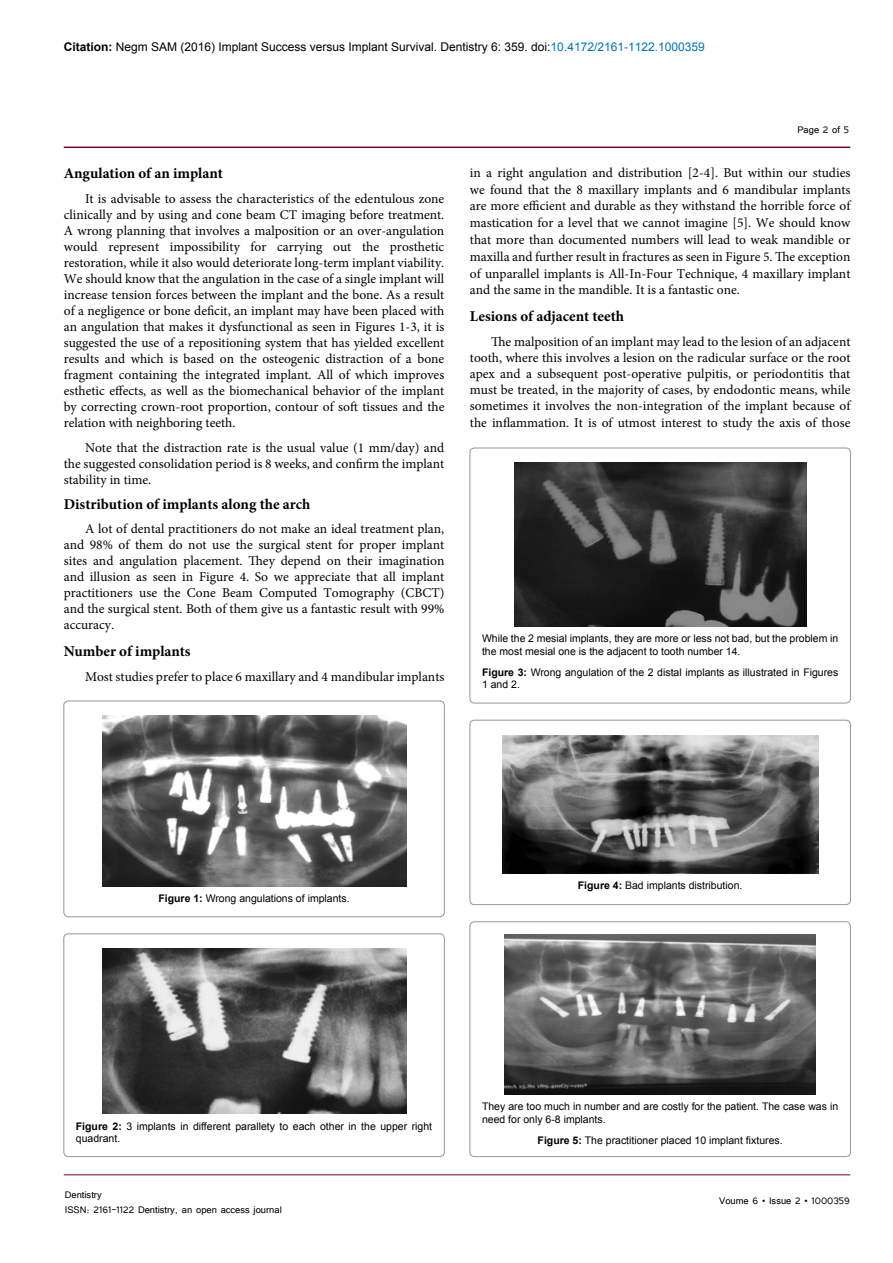
<style>
.page{position:relative;width:893px;height:1263px;background:#fff}
.page>*{position:absolute;margin:0;border:0;box-sizing:border-box;transform-origin:0 0}
.t1{font:700 15px "Minion Pro";color:#000}
.t2{font:13.5px/16px "Minion Pro";color:#000;text-align:justify}
.t3{font:12px "Arial";color:#000}
.t4{font:12px/14.4px "Tunga";color:#000}
.t5{font:10.5px/12.6px "Arial";color:#000}
.s1{font-weight:700}
.s2{color:#0072bc}
</style>
<div class="page">
<hr style="left:64px;top:147px;width:786px;height:1px;background:#7a031b">
<hr style="left:64px;top:1174px;width:786px;height:1px;background:#7a031b">
<div style="left:64px;top:701px;width:380px;height:216px;border:1px solid #939598;border-radius:4px"></div>
<img style="left:102px;top:715px;width:304px;height:171px">
<div style="left:64px;top:934px;width:380px;height:222px;border:1px solid #939598;border-radius:4px"></div>
<img style="left:102px;top:948px;width:304px;height:165px">
<div style="left:470px;top:448px;width:380px;height:255px;border:1px solid #939598;border-radius:4px"></div>
<img style="left:514px;top:463px;width:292px;height:163px">
<div style="left:470px;top:922px;width:380px;height:234px;border:1px solid #939598;border-radius:4px"></div>
<img style="left:505px;top:934px;width:311px;height:160px">
<div style="left:470px;top:720px;width:380px;height:185px;border:1px solid #939598;border-radius:4px"></div>
<img style="left:502px;top:735px;width:316px;height:138px">
<p class="t3" style="left:64px;top:39px;width:642px"><span class="s1">Citation:</span> Negm SAM (2016) Implant Success versus Implant Survival. Dentistry 6: 359. doi:<span class="s2">10.4172/2161-1122.1000359</span></p>
<p class="t4" style="left:797px;top:122px;width:53px">Page 2 of 5</p>
<p class="t1" style="left:64px;top:162px;width:161px">Angulation of an implant</p>
<p class="t2" style="left:64px;top:190px;width:382px;text-indent:21px">It is advisable to assess the characteristics of the edentulous zone clinically and by using and cone beam CT imaging before treatment.<br>A wrong planning that involves a malposition or an over-angulation would represent impossibility for carrying out the prosthetic restoration, while it also would deteriorate long-term implant viability.<br>We should know that the angulation in the case of a single implant will increase tension forces between the implant and the bone. As a result of a negligence or bone deficit, an implant may have been placed with an angulation that makes it dysfunctional as seen in Figures 1-3, it is suggested the use of a repositioning system that has yielded excellent results and which is based on the osteogenic distraction of a bone fragment containing the integrated implant. All of which improves esthetic effects, as well as the biomechanical behavior of the implant by correcting crown-root proportion, contour of soft tissues and the relation with neighboring teeth.</p>
<p class="t2" style="left:64px;top:440px;width:382px;text-indent:21px">Note that the distraction rate is the usual value (1 mm/day) and the suggested consolidation period is 8 weeks, and confirm the implant stability in time.</p>
<p class="t1" style="left:64px;top:493px;width:248px">Distribution of implants along the arch</p>
<p class="t2" style="left:64px;top:521px;width:382px;text-indent:21px">A lot of dental practitioners do not make an ideal treatment plan, and 98% of them do not use the surgical stent for proper implant sites and angulation placement. They depend on their imagination and illusion as seen in Figure 4. So we appreciate that all implant practitioners use the Cone Beam Computed Tomography (CBCT) and the surgical stent. Both of them give us a fantastic result with 99% accuracy.</p>
<p class="t1" style="left:64px;top:640px;width:128px">Number of implants</p>
<p class="t2" style="left:85px;top:668px;width:361px">Most studies prefer to place 6 maxillary and 4 mandibular implants</p>
<p class="t2" style="left:470px;top:164px;width:382px;line-height:16.8px">in a right angulation and distribution [2-4]. But within our studies we found that the 8 maxillary implants and 6 mandibular implants are more efficient and durable as they withstand the horrible force of mastication for a level that we cannot imagine [5]. We should know that more than documented numbers will lead to weak mandible or maxilla and further result in fractures as seen in Figure 5. The exception of unparallel implants is All-In-Four Technique, 4 maxillary implant and the same in the mandible. It is a fantastic one.</p>
<p class="t1" style="left:470px;top:306px;width:156px">Lesions of adjacent teeth</p>
<p class="t2" style="left:470px;top:333px;width:382px;text-indent:21px">The malposition of an implant may lead to the lesion of an adjacent tooth, where this involves a lesion on the radicular surface or the root apex and a subsequent post-operative pulpitis, or periodontitis that must be treated, in the majority of cases, by endodontic means, while sometimes it involves the non-integration of the implant because of the inflammation. It is of utmost interest to study the axis of those</p>
<p class="t5" style="left:482px;top:632px;width:358px">While the 2 mesial implants, they are more or less not bad, but the problem in the most mesial one is the adjacent to tooth number 14.</p>
<p class="t5" style="left:482px;top:666px;width:358px"><span class="s1">Figure 3:</span> Wrong angulation of the 2 distal implants as illustrated in Figures<br>1 and 2.</p>
<p class="t5" style="left:158px;top:892px;width:193px"><span class="s1">Figure 1:</span> Wrong angulations of implants.</p>
<p class="t5" style="left:578px;top:879px;width:166px"><span class="s1">Figure 4:</span> Bad implants distribution.</p>
<p class="t5" style="left:76px;top:1120px;width:358px"><span class="s1">Figure 2:</span> 3 implants in different parallety to each other in the upper right quadrant.</p>
<p class="t4" style="left:65px;top:1187px;width:219px">Dentistry<br>ISSN: 2161-1122 Dentistry, an open access journal</p>
<p class="t5" style="left:482px;top:1100px;width:358px">They are too much in number and are costly for the patient. The case was in need for only 6-8 implants.</p>
<p class="t5" style="left:538px;top:1134px;width:247px"><span class="s1">Figure 5:</span> The practitioner placed 10 implant fixtures.</p>
<p class="t4" style="left:719px;top:1193px;width:132px">Voume 6 • Issue 2 • 1000359</p>
</div>
